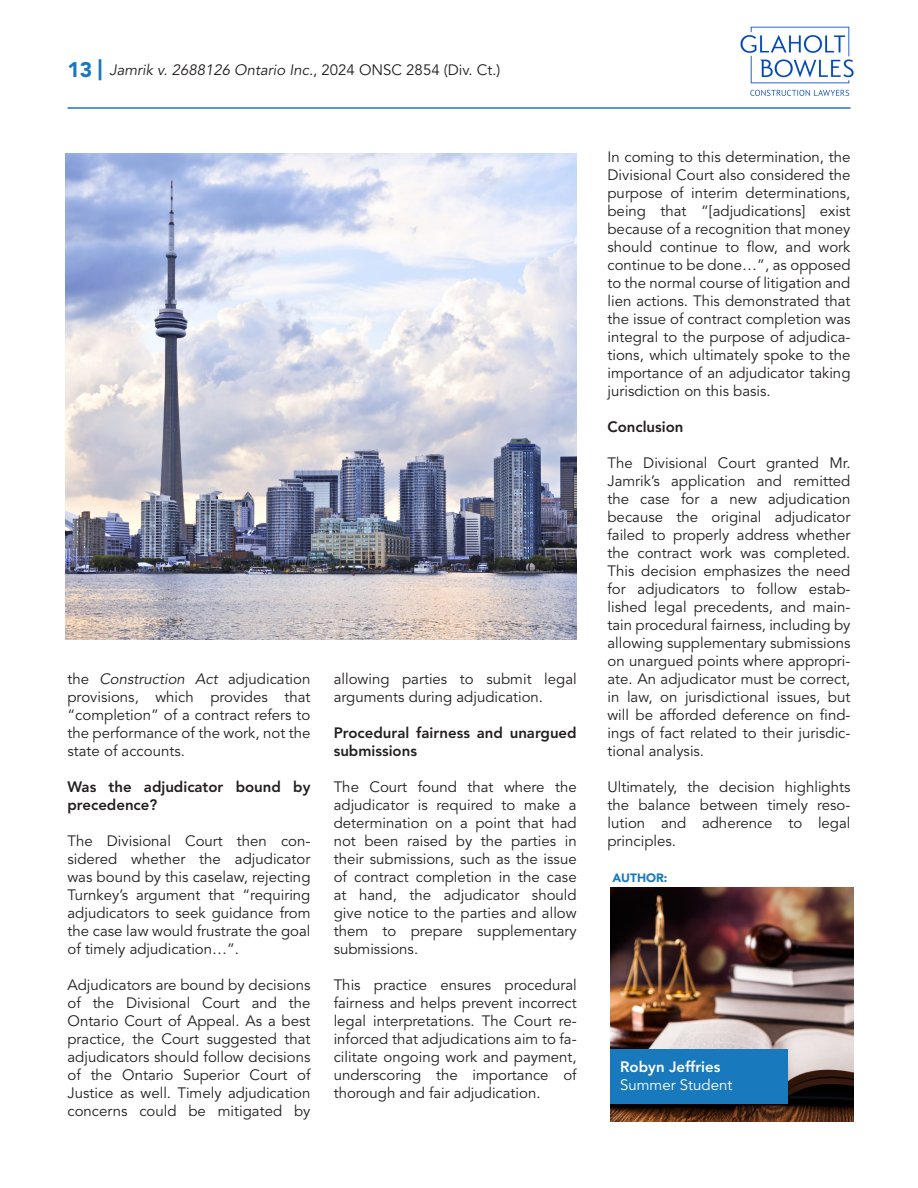
<style>
.page{position:relative;width:918px;height:1188px;background:#fff}
.page>*{position:absolute;margin:0;border:0;box-sizing:border-box;transform-origin:0 0}
.Normal__paragraph{font:15px/18px "Avenir LT Std";color:#231f20;text-align:justify}
.Normal__paragraph-2{font:800 15px/18px "Avenir LT Std";color:#231f20}
.t1{font:italic 15px "Avenir LT Std";color:#231f20}
.t2{font:800 15px/18px "Avenir LT Std";color:#fff}
.Normal__paragraph-3{font:900 12px "Avenir LT Std";color:#1879bd}
.s1{font-weight:900;font-style:normal;font-size:21px;color:#1879bd}
.s2{font-style:normal}
.s3{font-style:italic}
.s4{font-weight:400}
</style>
<div class="page">
<hr style="left:68px;top:107px;width:782px;height:2px;background:#1879bd">
<img style="left:740px;top:26px;width:114px;height:70px">
<img style="left:611px;top:888px;width:243px;height:234px">
<div style="left:611px;top:1049px;width:177px;height:54px;background:#1879bd"></div>
<img style="left:65px;top:153px;width:512px;height:486px">
<p class="t1" style="left:68px;top:61px;width:435px"><span class="s1">13 |</span> Jamrik v. 2688126 Ontario Inc.<span class="s2">, 2024 ONSC 2854 (Div. Ct.)</span></p>
<p class="Normal__paragraph" style="left:68px;top:670px;width:245px">the <span class="s3">Construction Act</span> adjudication provisions, which provides that “completion” of a contract refers to the performance of the work, not the state of accounts.</p>
<p class="Normal__paragraph-2" style="left:68px;top:778px;width:244px">Was the adjudicator bound by precedence?</p>
<p class="Normal__paragraph" style="left:68px;top:832px;width:245px">The Divisional Court then con&shy;sidered whether the adjudicator was bound by this caselaw, rejecting Turnkey’s argument that “requiring adjudicators to seek guidance from the case law would frustrate the goal of timely adjudication…”.</p>
<p class="Normal__paragraph" style="left:68px;top:976px;width:245px">Adjudicators are bound by decisions of the Divisional Court and the Ontario Court of Appeal. As a best practice, the Court suggested that adjudicators should follow decisions of the Ontario Superior Court of Justice as well. Timely adjudication concerns could be mitigated by</p>
<p class="Normal__paragraph" style="left:334px;top:670px;width:245px">allowing parties to submit legal arguments during adjudication.</p>
<p class="Normal__paragraph-2" style="left:334px;top:724px;width:244px">Procedural fairness and unargued submissions</p>
<p class="Normal__paragraph" style="left:334px;top:778px;width:245px">The Court found that where the adjudicator is required to make a determination on a point that had not been raised by the parties in their submissions, such as the issue of contract completion in the case at hand, the adjudicator should give notice to the parties and allow them to prepare supplementary submissions.</p>
<p class="Normal__paragraph" style="left:334px;top:976px;width:245px">This practice ensures procedural fairness and helps prevent incorrect legal interpretations. The Court re&shy;inforced that adjudications aim to fa&shy;cilitate ongoing work and payment, underscoring the importance of thorough and fair adjudication.</p>
<p class="Normal__paragraph" style="left:608px;top:148px;width:245px">In coming to this determination, the Divisional Court also considered the purpose of interim determinations, being that “[adjudications] exist because of a recognition that money should continue to flow, and work continue to be done…”, as opposed to the normal course of litigation and lien actions. This demonstrated that the issue of contract completion was integral to the purpose of adjudica&shy;tions, which ultimately spoke to the importance of an adjudicator taking jurisdiction on this basis.</p>
<p class="Normal__paragraph-2" style="left:608px;top:418px;width:78px">Conclusion</p>
<p class="Normal__paragraph" style="left:608px;top:454px;width:245px">The Divisional Court granted Mr.<br>Jamrik’s application and remitted the case for a new adjudication because the original adjudicator failed to properly address whether the contract work was completed.<br>This decision emphasizes the need for adjudicators to follow estab&shy;lished legal precedents, and main&shy;tain procedural fairness, including by allowing supplementary submissions on unargued points where appropri&shy;ate. An adjudicator must be correct, in law, on jurisdictional issues, but will be afforded deference on find&shy;ings of fact related to their jurisdic&shy;tional analysis.</p>
<p class="Normal__paragraph" style="left:608px;top:778px;width:244px">Ultimately, the decision highlights the balance between timely reso&shy;lution and adherence to legal principles.</p>
<p class="Normal__paragraph-3" style="left:612px;top:871px;width:57px">AUTHOR:</p>
<p class="t2" style="left:620px;top:1058px;width:114px">Robyn Jeffries<br><span class="s4">Summer Student</span></p>
</div>
